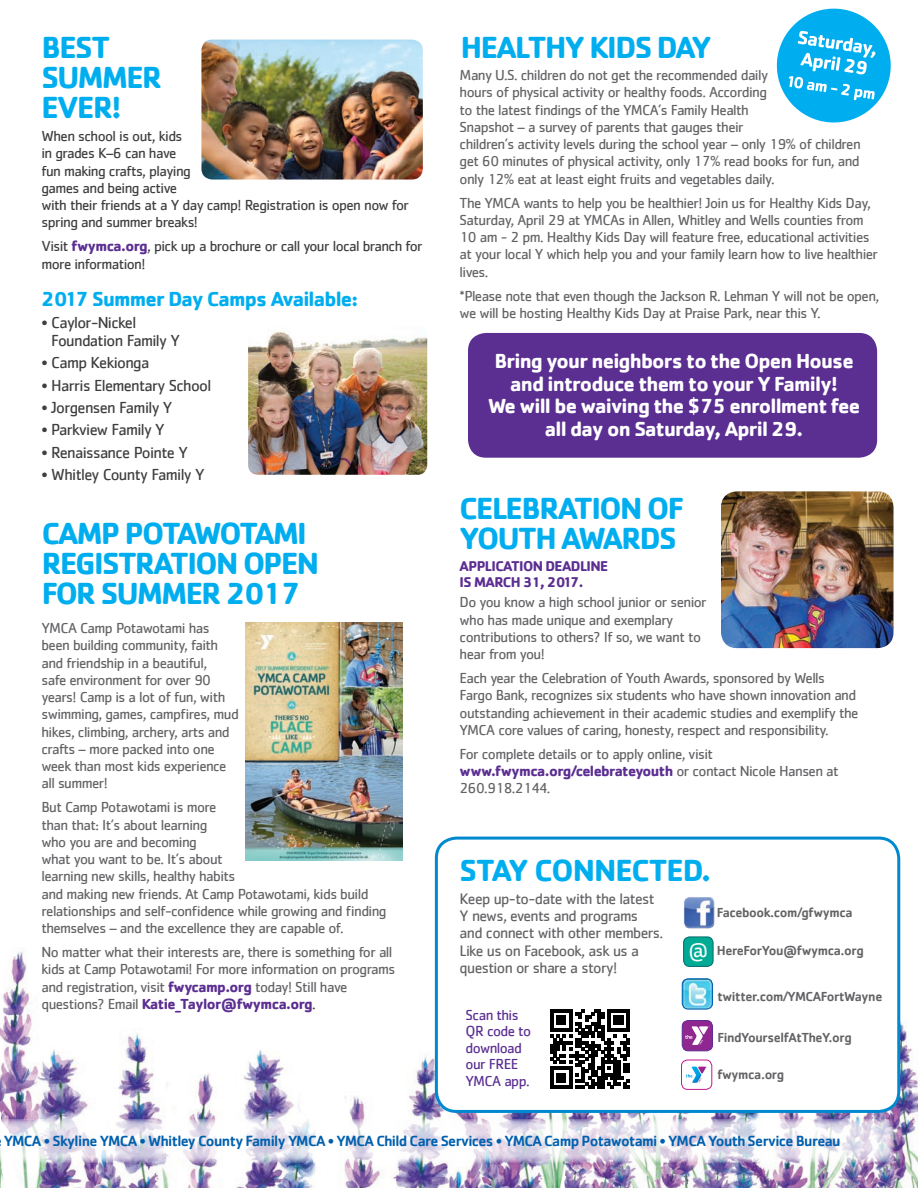
<style>
.page{position:relative;width:918px;height:1188px;background:#fff}
.page>*{position:absolute;margin:0;border:0;box-sizing:border-box;transform-origin:0 0}
.t1{font:700 31.5px/30px "Cachet";letter-spacing:-.05em;color:#00aeef}
.t2{font:700 31.5px "Cachet";letter-spacing:-.03em;color:#00aeef}
.Winter_Body_Copy{font:700 21px/22.5px "Cachet";letter-spacing:-.04em;color:#fff;text-align:center}
.t3{font:700 21px "Cachet";letter-spacing:-.04em;color:#00aeef}
.t4{font:20.25px "Cachet";color:#fff}
.t5{font:16.5px/18px "Cachet";letter-spacing:-.04em;color:#3e3e3f}
.t6{font:15.75px/17.2px "Cachet";letter-spacing:-.04em;color:#636366}
.t7{font:500 15.3px "Cachet";letter-spacing:-.04em;color:#0160ae}
.Winter_Body_Copy-2{font:15px/17.2px "Cachet";letter-spacing:-.04em;color:#636366}
.t8{font:15px/17.2px "Cachet";letter-spacing:-.04em;color:#3e3e3f}
.t9{font:15px/16.5px "Cachet";letter-spacing:-.04em;color:#5b2e91}
.Winter_Body_Copy-3{font:700 14.7px/15.3px "Cachet";letter-spacing:-.04em;color:#5b2e91}
.t10{font:500 13.5px "Cachet";letter-spacing:-.03em;color:#636366}
.s1{font-weight:700;color:#5b2e91}
.s2{color:#3e3e3f}
</style>
<div class="page">
<img style="left:567px;top:1016px;width:351px;height:172px">
<img style="left:3px;top:940px;width:564px;height:248px">
<img style="left:0;top:1016px;width:18px;height:172px">
<div style="left:436px;top:838px;width:463px;height:273px;background:#fff;border-radius:20px"></div>
<div style="left:435px;top:837px;width:465px;height:276px;border:3px solid #0089cf;border-radius:20px"></div>
<svg style="left:550px;top:1009px;width:80px;height:80px"></svg>
<div style="left:684px;top:937px;width:29px;height:29px;background:#00ab95;border-radius:6px"></div>
<div style="left:683px;top:937px;width:31px;height:30px;border:1px solid #016a69;border-radius:6px"></div>
<img style="left:685px;top:898px;width:28px;height:29px">
<div style="left:683px;top:896px;width:32px;height:33px;border:1px solid #fff;border-radius:6px"></div>
<div style="left:681px;top:1060px;width:31px;height:30px;border:1px solid #c5168c;border-radius:6px"></div>
<svg style="left:686px;top:1067px;width:22px;height:16px"></svg>
<div style="left:682px;top:1021px;width:31px;height:30px;background:#90268f;border-radius:6px"></div>
<div style="left:682px;top:1020px;width:31px;height:31px;border:1px solid #5b2e91;border-radius:6px"></div>
<svg style="left:685px;top:1026px;width:25px;height:19px"></svg>
<img style="left:682px;top:979px;width:31px;height:29px">
<div style="left:682px;top:978px;width:31px;height:32px;border:1px solid #0160ae;border-radius:6px"></div>
<img style="left:248px;top:331px;width:179px;height:144px">
<img style="left:201px;top:40px;width:222px;height:140px">
<img style="left:246px;top:623px;width:156px;height:238px">
<svg style="left:0;top:1119px;width:894px;height:43px"></svg>
<div style="left:468px;top:333px;width:409px;height:125px;background:#5b2e91;border-radius:18px"></div>
<img style="left:721px;top:491px;width:173px;height:157px">
<svg style="left:776px;top:8px;width:115px;height:115px"></svg>
<p class="t1" style="left:42px;top:31px;width:122px">BEST<br>SUMMER<br>EVER!</p>
<p class="t8" style="left:42px;top:127px;width:369px">When school is out, kids<br>in grades K–6 can have<br>fun making crafts, playing<br>games and being active<br>with their friends at a Y day camp! Registration is open now for spring and summer breaks!</p>
<p class="t8" style="left:42px;top:237px;width:383px">Visit <span class="s1">fwymca.org</span>, pick up a brochure or call your local branch for more information!</p>
<p class="t3" style="left:42px;top:285px;width:318px">2017 Summer Day Camps Available:</p>
<p class="t5" style="left:51px;top:313px;width:130px;text-indent:-10px">• Caylor-Nickel<br>Foundation Family Y</p>
<p class="t5" style="left:42px;top:354px;width:109px">• Camp Kekionga</p>
<p class="t5" style="left:42px;top:376px;width:171px">• Harris Elementary School</p>
<p class="t5" style="left:42px;top:398px;width:132px">• Jorgensen Family Y</p>
<p class="t5" style="left:42px;top:420px;width:125px">• Parkview Family Y</p>
<p class="t5" style="left:42px;top:443px;width:148px">• Renaissance Pointe Y</p>
<p class="t5" style="left:42px;top:465px;width:165px">• Whitley County Family Y</p>
<p class="t1" style="left:42px;top:517px;width:279px">CAMP POTAWOTAMI<br>REGISTRATION OPEN<br>FOR SUMMER 2017</p>
<p class="Winter_Body_Copy-2" style="left:42px;top:619px;width:199px">YMCA Camp Potawotami has been building community, faith and friendship in a beautiful,<br>safe environment for over 90 years! Camp is a lot of fun, with swimming, games, campfires, mud hikes, climbing, archery, arts and crafts – more packed into one week than most kids experience all summer!</p>
<p class="Winter_Body_Copy-2" style="left:42px;top:798px;width:347px">But Camp Potawotami is more<br>than that: It’s about learning<br>who you are and becoming<br>what you want to be. It’s about<br>learning new skills, healthy habits<br>and making new friends. At Camp Potawotami, kids build relationships and self-confidence while growing and finding themselves – and the excellence they are capable of.</p>
<p class="Winter_Body_Copy-2" style="left:41px;top:943px;width:355px">No matter what their interests are, there is something for all kids at Camp Potawotami! For more information on programs and registration, visit <span class="s1">fwycamp.org</span> today! Still have questions? Email <span class="s1">Katie_Taylor@fwymca.org</span><span class="s2">.</span></p>
<p class="t1" style="left:461px;top:31px;width:252px">HEALTHY KIDS DAY</p>
<p class="Winter_Body_Copy-2" style="left:460px;top:66px;width:403px">Many U.S. children do not get the recommended daily<br>hours of physical activity or healthy foods. According<br>to the latest findings of the YMCA’s Family Health<br>Snapshot – a survey of parents that gauges their<br>children’s activity levels during the school year – only 19% of children get 60 minutes of physical activity, only 17% read books for fun, and only 12% eat at least eight fruits and vegetables daily.</p>
<p class="Winter_Body_Copy-2" style="left:460px;top:194px;width:420px">The YMCA wants to help you be healthier! Join us for Healthy Kids Day, Saturday, April 29 at YMCAs in Allen, Whitley and Wells counties from 10 am - 2 pm. Healthy Kids Day will feature free, educational activities at your local Y which help you and your family learn how to live healthier lives.</p>
<p class="Winter_Body_Copy-2" style="left:460px;top:287px;width:421px">*Please note that even though the Jackson R. Lehman Y will not be open, we will be hosting Healthy Kids Day at Praise Park, near this Y.</p>
<p class="Winter_Body_Copy" style="left:488px;top:349px;width:374px">Bring your neighbors to the Open House and introduce them to your Y Family!<br>We will be waiving the $75 enrollment fee all day on Saturday, April 29.</p>
<p class="t1" style="left:460px;top:493px;width:226px">CELEBRATION OF<br>YOUTH AWARDS</p>
<p class="Winter_Body_Copy-3" style="left:460px;top:558px;width:150px">APPLICATION DEADLINE<br>IS MARCH 31, 2017.</p>
<p class="Winter_Body_Copy-2" style="left:460px;top:594px;width:249px">Do you know a high school junior or senior who has made unique and exemplary contributions to others? If so, we want to hear from you!</p>
<p class="Winter_Body_Copy-2" style="left:460px;top:669px;width:400px">Each year the Celebration of Youth Awards, sponsored by Wells Fargo Bank, recognizes six students who have shown innovation and outstanding achievement in their academic studies and exemplify the YMCA core values of caring, honesty, respect and responsibility.</p>
<p class="Winter_Body_Copy-2" style="left:460px;top:745px;width:381px">For complete details or to apply online, visit <span class="s1">www.fwymca.org/celebrateyouth</span> or contact Nicole Hansen at<br>260.918.2144.</p>
<p class="t2" style="left:460px;top:850px;width:253px">STAY CONNECTED.</p>
<p class="t6" style="left:460px;top:890px;width:205px">Keep up-to-date with the latest<br>Y news, events and programs and connect with other members.<br>Like us on Facebook, ask us a question or share a story!</p>
<p class="t9" style="left:466px;top:1006px;width:67px">Scan this<br>QR code to download our FREE<br>YMCA app.</p>
<p class="t10" style="left:717px;top:904px;width:137px">Facebook.com/gfwymca</p>
<p class="t4" style="left:689px;top:938px;width:21px">@</p>
<p class="t10" style="left:717px;top:943px;width:149px">HereForYou@fwymca.org</p>
<p class="t10" style="left:717px;top:988px;width:167px">twitter.com/YMCAFortWayne</p>
<p class="t10" style="left:717px;top:1030px;width:136px">FindYourselfAtTheY.org</p>
<p class="t10" style="left:717px;top:1066px;width:68px">fwymca.org</p>
<p class="t7" style="left:4px;top:1132px;width:838px">YMCA • Skyline YMCA • Whitley County Family YMCA • YMCA Child Care Services • YMCA Camp Potawotami • YMCA Youth Service Bureau</p>
</div>
